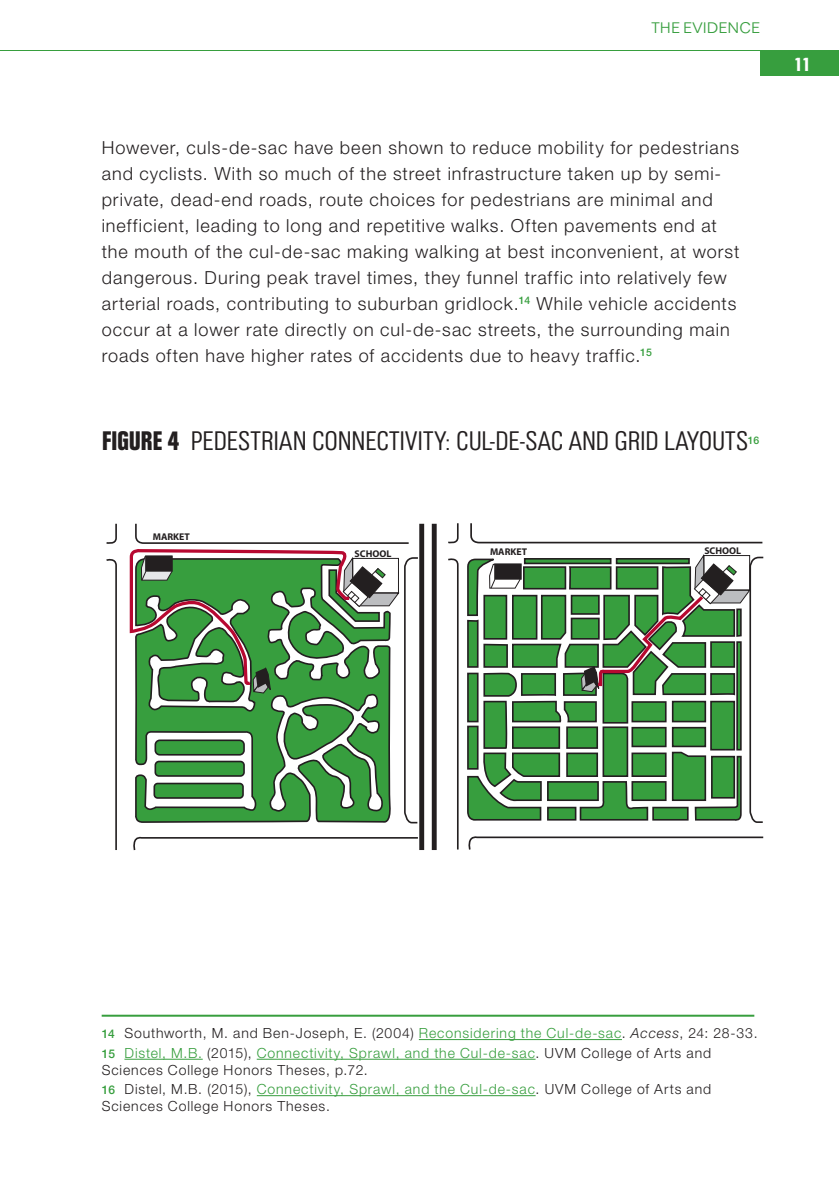
<style>
.page{position:relative;width:839px;height:1190px;background:#fff}
.page>*{position:absolute;margin:0;border:0;box-sizing:border-box;transform-origin:0 0}
.t1{font:300 28px "Folio Con";color:#231f20}
.t2{font:700 20px "Folio Con";color:#fff}
.t3{font:300 18px/26px "Helvetica Neue LT Std";letter-spacing:.055em;color:#231f20}
.t4{font:300 16px "Folio";color:#379e3e}
.t5{font:300 14px/19.6px "Helvetica Neue LT Std";letter-spacing:.065em;color:#231f20}
.t6{font:500 10.4px "Helvetica Neue LT Std";color:#379e3e}
.t7{font:700 9.8px "Myriad Pro";color:#231f20}
.s1{font-weight:700}
.s2{font-weight:500;font-size:12px;color:#379e3e}
.s3{color:#379e3e}
.s4{font-style:italic}
</style>
<div class="page">
<hr style="left:0;top:51px;width:765px;height:1px;background:#379e3e">
<div style="left:759px;top:51px;width:79px;height:25px;background:#379e3e"></div>
<svg style="left:106px;top:558px;width:11px;height:292px"></svg>
<svg style="left:133px;top:836px;width:285px;height:15px"></svg>
<svg style="left:106px;top:523px;width:11px;height:21px"></svg>
<div style="left:419px;top:524px;width:5px;height:326px;background:#231f20"></div>
<div style="left:431px;top:524px;width:5px;height:326px;background:#231f20"></div>
<svg style="left:448px;top:558px;width:11px;height:292px"></svg>
<svg style="left:468px;top:836px;width:296px;height:14px"></svg>
<svg style="left:448px;top:523px;width:11px;height:21px"></svg>
<svg style="left:470px;top:523px;width:293px;height:21px"></svg>
<svg style="left:129px;top:523px;width:289px;height:301px"></svg>
<svg style="left:467px;top:554px;width:297px;height:269px"></svg>
<hr style="left:102px;top:1014px;width:652px;height:2px;background:#379e3e">
<hr style="left:418px;top:1039px;width:203px;height:1px;background:#379e3e">
<hr style="left:124px;top:1059px;width:79px;height:1px;background:#379e3e">
<hr style="left:256px;top:1059px;width:279px;height:1px;background:#379e3e">
<hr style="left:257px;top:1095px;width:278px;height:1px;background:#379e3e">
<p class="t4" style="left:651px;top:22px;width:110px">THE EVIDENCE</p>
<p class="t3" style="left:102px;top:137px;width:639px">However, culs-de-sac have been shown to reduce mobility for pedestrians and cyclists. With so much of the street infrastructure taken up by semi&shy;private, dead-end roads, route choices for pedestrians are minimal and inefficient, leading to long and repetitive walks. Often pavements end at the mouth of the cul-de-sac making walking at best inconvenient, at worst dangerous. During peak travel times, they funnel traffic into relatively few arterial roads, contributing to suburban gridlock.<sup>14</sup> While vehicle accidents occur at a lower rate directly on cul-de-sac streets, the surrounding main roads often have higher rates of accidents due to heavy traffic.<sup>15</sup></p>
<h1 class="t1" style="left:102px;top:431px;width:648px"><span class="s1">FIGURE 4</span> PEDESTRIAN CONNECTIVITY: CUL-DE-SAC AND GRID LAYOUTS</h1>
<p class="t6" style="left:747px;top:437px;width:13px">16</p>
<p class="t7" style="left:153px;top:530px;width:39px">MARKET</p>
<p class="t7" style="left:354px;top:547px;width:38px">SCHOOL</p>
<p class="t7" style="left:490px;top:546px;width:39px">MARKET</p>
<p class="t7" style="left:704px;top:545px;width:38px">SCHOOL</p>
<p class="t2" style="left:793px;top:52px;width:18px">11</p>
<p class="t5" style="left:102px;top:1025px;width:657px"><span class="s2">14</span> Southworth, M. and Ben-Joseph, E. (2004) <span class="s3">Reconsidering the Cul-de-sac</span>. <span class="s4">Access</span>, 24: 28-33.<br><span class="s2">15</span> <span class="s3">Distel, M.B.</span> (2015), <span class="s3">Connectivity, Sprawl, and the Cul-de-sac</span>. UVM College of Arts and</p>
<p class="t5" style="left:102px;top:1061px;width:610px">Sciences College Honors Theses, p.72.<br><span class="s2">16</span> Distel, M.B. (2015), <span class="s3">Connectivity, Sprawl, and the Cul-de-sac</span>. UVM College of Arts and</p>
<p class="t5" style="left:102px;top:1098px;width:230px">Sciences College Honors Theses.</p>
</div>
